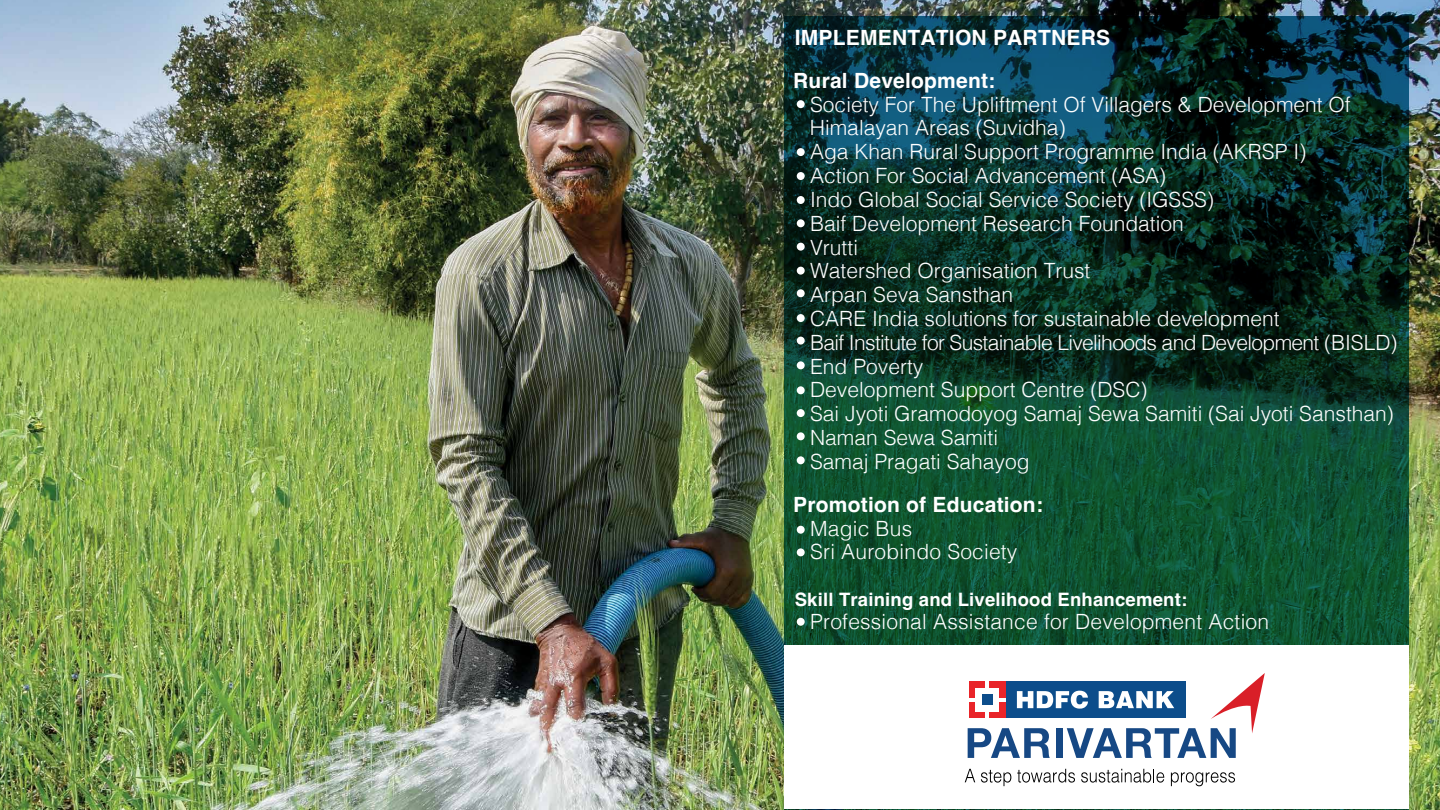
<style>
.page{position:relative;width:1440px;height:810px;background:#fff}
.page>*{position:absolute;margin:0;border:0;box-sizing:border-box;transform-origin:0 0}
.t1{font:300 21px/23.8px "Helvetica";color:#fff}
.t2{font:700 21px/42.4px "Helvetica";letter-spacing:.01em;color:#fff}
.t3{font:700 18.52px "Helvetica";letter-spacing:.01em;color:#fff}
</style>
<div class="page">
<img style="left:0;top:0;width:1440px;height:810px">
<svg style="left:784px;top:16px;width:624px;height:794px;background:#0b3d2e"></svg>
<div style="left:784px;top:646px;width:624px;height:163px;background:#fff"></div>
<div style="left:797px;top:172px;width:8px;height:8px;background:#fff;border-radius:50%"></div>
<div style="left:797px;top:289px;width:8px;height:8px;background:#fff;border-radius:50%"></div>
<div style="left:797px;top:267px;width:8px;height:8px;background:#fff;border-radius:50%"></div>
<div style="left:797px;top:243px;width:8px;height:8px;background:#fff;border-radius:50%"></div>
<div style="left:797px;top:219px;width:8px;height:8px;background:#fff;border-radius:50%"></div>
<div style="left:797px;top:314px;width:8px;height:8px;background:#fff;border-radius:50%"></div>
<div style="left:797px;top:337px;width:8px;height:8px;background:#fff;border-radius:50%"></div>
<div style="left:797px;top:456px;width:8px;height:8px;background:#fff;border-radius:50%"></div>
<div style="left:797px;top:432px;width:8px;height:8px;background:#fff;border-radius:50%"></div>
<div style="left:797px;top:409px;width:8px;height:8px;background:#fff;border-radius:50%"></div>
<div style="left:797px;top:386px;width:8px;height:8px;background:#fff;border-radius:50%"></div>
<div style="left:797px;top:361px;width:8px;height:8px;background:#fff;border-radius:50%"></div>
<div style="left:797px;top:618px;width:8px;height:8px;background:#fff;border-radius:50%"></div>
<div style="left:797px;top:548px;width:8px;height:8px;background:#fff;border-radius:50%"></div>
<div style="left:797px;top:526px;width:8px;height:8px;background:#fff;border-radius:50%"></div>
<div style="left:797px;top:100px;width:8px;height:8px;background:#fff;border-radius:50%"></div>
<div style="left:797px;top:148px;width:8px;height:8px;background:#fff;border-radius:50%"></div>
<div style="left:797px;top:196px;width:8px;height:8px;background:#fff;border-radius:50%"></div>
<svg style="left:965px;top:769px;width:10px;height:13px"></svg>
<svg style="left:981px;top:770px;width:30px;height:16px"></svg>
<svg style="left:1017px;top:769px;width:58px;height:14px"></svg>
<svg style="left:1081px;top:769px;width:83px;height:14px"></svg>
<svg style="left:1171px;top:772px;width:64px;height:14px"></svg>
<svg style="left:968px;top:673px;width:297px;height:85px"></svg>
<div style="left:969px;top:682px;width:36px;height:36px;background:#e92429"></div>
<div style="left:976px;top:688px;width:23px;height:23px;background:#fff"></div>
<hr style="left:986px;top:682px;width:3px;height:36px;background:#fff">
<hr style="left:969px;top:698px;width:36px;height:3px;background:#fff">
<div style="left:982px;top:694px;width:11px;height:11px;background:#0c4d8b"></div>
<p class="t2" style="left:793px;top:19px;width:318px">IMPLEMENTATION PARTNERS<br>Rural Development:</p>
<p class="t1" style="left:810px;top:91px;width:589px">Society For The Upliftment Of Villagers &amp; Development Of Himalayan Areas (Suvidha)<br>Aga Khan Rural Support Programme India (AKRSP I)<br>Action For Social Advancement (ASA)<br>Indo Global Social Service Society (IGSSS)<br>Baif Development Research Foundation<br>Vrutti<br>Watershed Organisation Trust<br>Arpan Seva Sansthan<br>CARE India solutions for sustainable development<br>Baif Institute for Sustainable Livelihoods and Development (BISLD)<br>End Poverty<br>Development Support Centre (DSC)<br>Sai Jyoti Gramodoyog Samaj Sewa Samiti (Sai Jyoti Sansthan)<br>Naman Sewa Samiti<br>Samaj Pragati Sahayog</p>
<p class="t2" style="left:793px;top:486px;width:251px">Promotion of Education:</p>
<p class="t1" style="left:810px;top:515px;width:209px">Magic Bus<br>Sri Aurobindo Society</p>
<p class="t3" style="left:795px;top:588px;width:394px">Skill Training and Livelihood Enhancement:</p>
<p class="t1" style="left:810px;top:609px;width:461px">Professional Assistance for Development Action</p>
</div>
